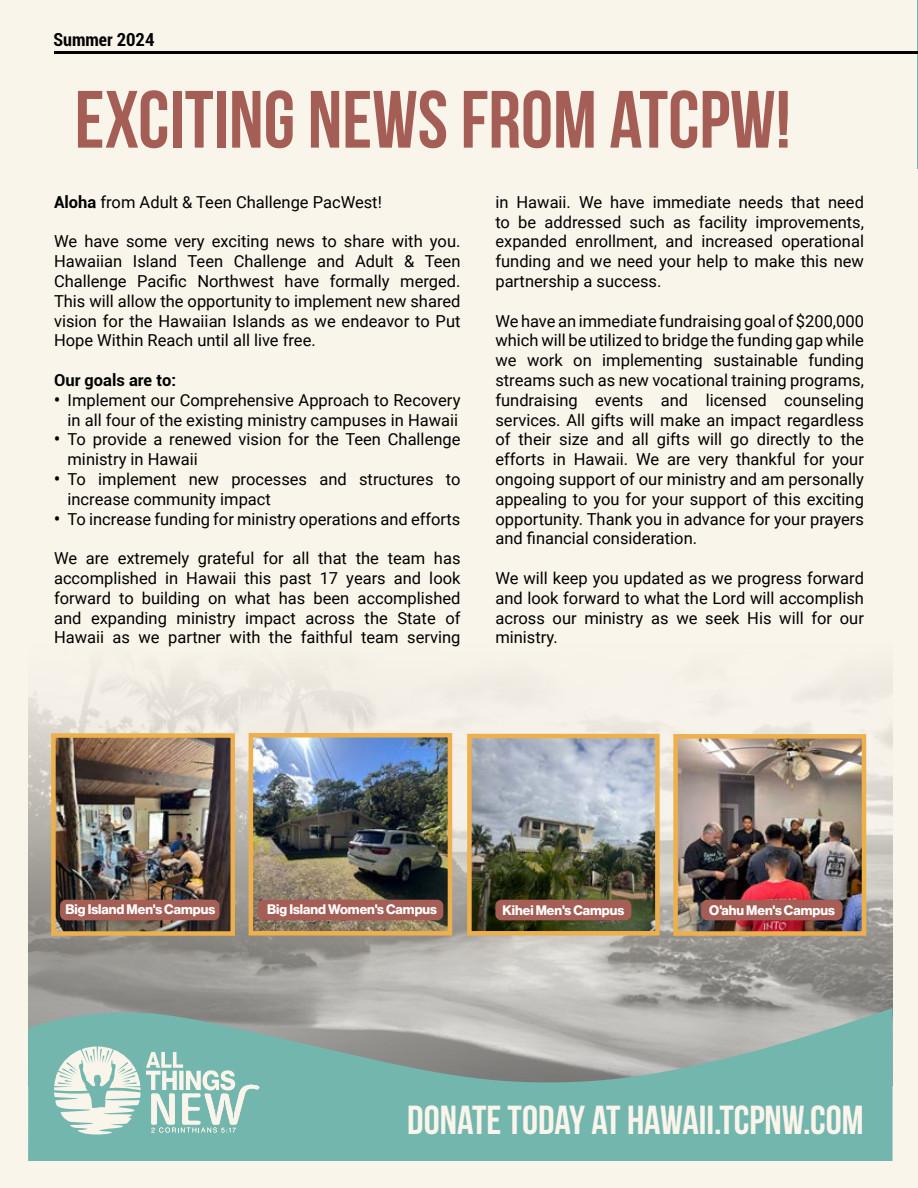
<style>
.page{position:relative;width:918px;height:1188px;background:#faf5eb}
.page>*{position:absolute;margin:0;border:0;box-sizing:border-box;transform-origin:0 0}
.t1{font:700 81px "Bebas Neue";color:#a55e55}
.t2{font:700 40.5px "Bebas Neue";color:#faf5eb}
.t3{font:700 condensed 18px "Roboto";color:#000101}
.t4{font:16.5px/19.8px "Roboto";color:#000;text-align:justify}
.t5{font:700 16.5px "Roboto";color:#000}
.t6{font:13.5px "N Haas Grotesk DS Pro 75 Bd";color:#fff}
.s1{font-weight:700}
</style>
<div class="page">
<hr style="left:917px;top:0;width:1px;height:168px;background:#73b6ae">
<hr style="left:54px;top:51px;width:864px;height:3px;background:#000">
<img style="left:29px;top:668px;width:864px;height:418px">
<svg style="left:28px;top:1008px;width:864px;height:152px;background:#84b2ac"></svg>
<svg style="left:54px;top:1046px;width:205px;height:89px"></svg>
<img style="left:56px;top:738px;width:174px;height:193px">
<div style="left:51px;top:733px;width:184px;height:203px;border:4px solid #edb04c"></div>
<div style="left:60px;top:900px;width:159px;height:20px;background:#a55e55;border-radius:6px"></div>
<img style="left:254px;top:738px;width:193px;height:193px">
<div style="left:249px;top:733px;width:203px;height:203px;border:4px solid #edb04c"></div>
<img style="left:472px;top:739px;width:183px;height:192px">
<div style="left:467px;top:734px;width:193px;height:202px;border:4px solid #edb04c"></div>
<div style="left:258px;top:900px;width:185px;height:20px;background:#a55e55;border-radius:6px"></div>
<div style="left:495px;top:900px;width:136px;height:20px;background:#a55e55;border-radius:6px"></div>
<img style="left:678px;top:739px;width:183px;height:192px">
<div style="left:673px;top:734px;width:193px;height:202px;border:4px solid #edb04c"></div>
<div style="left:701px;top:900px;width:141px;height:20px;background:#a55e55;border-radius:6px"></div>
<p class="t3" style="left:53px;top:27px;width:103px">Summer 2024</p>
<h1 class="t1" style="left:75px;top:75px;width:718px">EXCITING NEWS FROM ATCPW!</h1>
<p class="t4" style="left:54px;top:191px;width:329px"><span class="s1">Aloha</span> from Adult &amp; Teen Challenge PacWest!</p>
<p class="t4" style="left:54px;top:231px;width:408px">We have some very exciting news to share with you.<br>Hawaiian Island Teen Challenge and Adult &amp; Teen Challenge Pacific Northwest have formally merged.<br>This will allow the opportunity to implement new shared vision for the Hawaiian Islands as we endeavor to Put Hope Within Reach until all live free.</p>
<p class="t5" style="left:54px;top:368px;width:124px">Our goals are to:</p>
<p class="t4" style="left:54px;top:389px;width:408px;text-align:right"><span class="s1">•</span> Implement our Comprehensive Approach to Recovery in all four of the existing ministry campuses in Hawaii</p>
<p class="t4" style="left:68px;top:429px;width:394px;text-indent:-13px"><span class="s1">•</span> To provide a renewed vision for the Teen Challenge ministry in Hawaii</p>
<p class="t4" style="left:68px;top:469px;width:394px;text-indent:-13px"><span class="s1">•</span> To implement new processes and structures to increase community impact</p>
<p class="t4" style="left:54px;top:508px;width:408px"><span class="s1">•</span> To increase funding for ministry operations and efforts</p>
<p class="t4" style="left:54px;top:548px;width:408px">We are extremely grateful for all that the team has accomplished in Hawaii this past 17 years and look forward to building on what has been accomplished and expanding ministry impact across the State of Hawaii as we partner with the faithful team serving</p>
<p class="t4" style="left:495px;top:191px;width:370px">in Hawaii. We have immediate needs that need to be addressed such as facility improvements, expanded enrollment, and increased operational funding and we need your help to make this new partnership a success.</p>
<p class="t4" style="left:495px;top:310px;width:370px">We have an immediate fundraising goal of $200,000 which will be utilized to bridge the funding gap while we work on implementing sustainable funding streams such as new vocational training programs, fundraising events and licensed counseling services. All gifts will make an impact regardless of their size and all gifts will go directly to the efforts in Hawaii. We are very thankful for your ongoing support of our ministry and am personally appealing to you for your support of this exciting opportunity. Thank you in advance for your prayers and financial consideration.</p>
<p class="t4" style="left:495px;top:568px;width:370px">We will keep you updated as we progress forward and look forward to what the Lord will accomplish across our ministry as we seek His will for our ministry.</p>
<p class="t6" style="left:66px;top:902px;width:151px">Big Island Men's Campus</p>
<p class="t6" style="left:267px;top:902px;width:171px">Big Island Women's Campus</p>
<p class="t6" style="left:502px;top:902px;width:123px">Kihei Men's Campus</p>
<p class="t6" style="left:709px;top:902px;width:127px">O'ahu Men's Campus</p>
<h2 class="t2" style="left:407px;top:1098px;width:458px">DONATE TODAY AT HAWAII.TCPNW.COM</h2>
</div>
